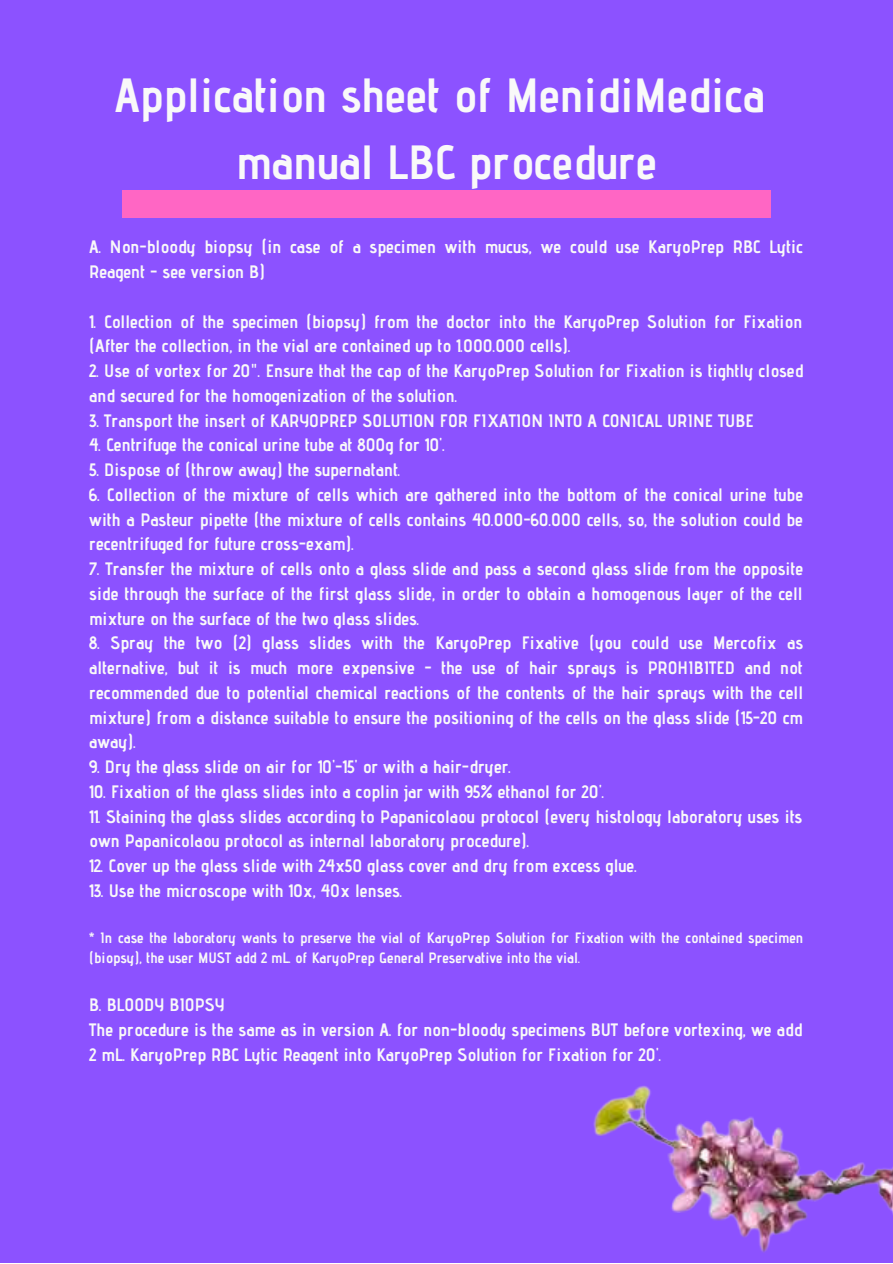
<style>
.page{position:relative;width:893px;height:1264px;background:#fff}
.page>*{position:absolute;margin:0;border:0;box-sizing:border-box;transform-origin:0 0}
.t1{font:700 48px/66.3px "Advent Pro";color:#f9f9f9;text-align:center}
.t2{font:700 18px/24.8px "Advent Pro";color:#f9f9f9}
.t3{font:700 15px/20.2px "Advent Pro";color:#f9f9f9}
</style>
<div class="page">
<div style="left:0;top:0;width:892px;height:1262px;background:#8c52ff"></div>
<div style="left:122px;top:190px;width:648px;height:28px;background:#ff66c4"></div>
<img style="left:593px;top:1086px;width:299px;height:167px">
<h1 class="t1" style="left:115px;top:61px;width:651px">Application sheet of MenidiMedica manual LBC procedure</h1>
<p class="t2" style="left:89px;top:234px;width:715px">A. Non-bloody biopsy (in case of a specimen with mucus, we could use KaryoPrep RBC Lytic<br>Reagent - see version B)</p>
<p class="t2" style="left:89px;top:309px;width:714px">1. Collection of the specimen (biopsy) from the doctor into the KaryoPrep Solution for Fixation (After the collection, in the vial are contained up to 1.000.000 cells).</p>
<p class="t2" style="left:89px;top:358px;width:715px">2. Use of vortex for 20". Ensure that the cap of the KaryoPrep Solution for Fixation is tightly closed and secured for the homogenization of the solution.</p>
<p class="t2" style="left:89px;top:408px;width:666px">3. Transport the insert of KARYOPREP SOLUTION FOR FIXATION INTO A CONICAL URINE TUBE</p>
<p class="t2" style="left:89px;top:432px;width:357px">4. Centrifuge the conical urine tube at 800g for 10'.</p>
<p class="t2" style="left:89px;top:457px;width:313px">5. Dispose of (throw away) the supernatant.</p>
<p class="t2" style="left:89px;top:482px;width:715px;text-align:justify">6. Collection of the mixture of cells which are gathered into the bottom of the conical urine tube with a Pasteur pipette (the mixture of cells contains 40.000-60.000 cells, so, the solution could be recentrifuged for future cross-exam).</p>
<p class="t2" style="left:89px;top:556px;width:715px;text-align:justify">7. Transfer the mixture of cells onto a glass slide and pass a second glass slide from the opposite side through the surface of the first glass slide, in order to obtain a homogenous layer of the cell mixture on the surface of the two glass slides.</p>
<p class="t2" style="left:89px;top:630px;width:715px;text-align:justify">8. Spray the two (2) glass slides with the KaryoPrep Fixative (you could use Mercofix as alternative, but it is much more expensive - the use of hair sprays is PROHIBITED and not recommended due to potential chemical reactions of the contents of the hair sprays with the cell mixture) from a distance suitable to ensure the positioning of the cells on the glass slide (15-20 cm away).</p>
<p class="t2" style="left:89px;top:754px;width:423px">9. Dry the glass slide on air for 10'-15' or with a hair-dryer.</p>
<p class="t2" style="left:89px;top:778px;width:516px">10. Fixation of the glass slides into a coplin jar with 95% ethanol for 20'.</p>
<p class="t2" style="left:89px;top:803px;width:714px">11. Staining the glass slides according to Papanicolaou protocol (every histology laboratory uses its own Papanicolaou protocol as internal laboratory procedure).</p>
<p class="t2" style="left:89px;top:853px;width:549px">12. Cover up the glass slide with 24x50 glass cover and dry from excess glue.</p>
<p class="t2" style="left:89px;top:877px;width:315px">13. Use the microscope with 10x, 40x lenses.</p>
<p class="t3" style="left:89px;top:927px;width:715px">* In case the laboratory wants to preserve the vial of KaryoPrep Solution for Fixation with the contained specimen (biopsy), the user MUST add 2 mL. of KaryoPrep General Preservative into the vial.</p>
<p class="t2" style="left:89px;top:992px;width:714px">B. BLOODY BIOPSY<br>The procedure is the same as in version A. for non-bloody specimens BUT before vortexing, we add<br>2 mL. KaryoPrep RBC Lytic Reagent into KaryoPrep Solution for Fixation for 20'.</p>
</div>
